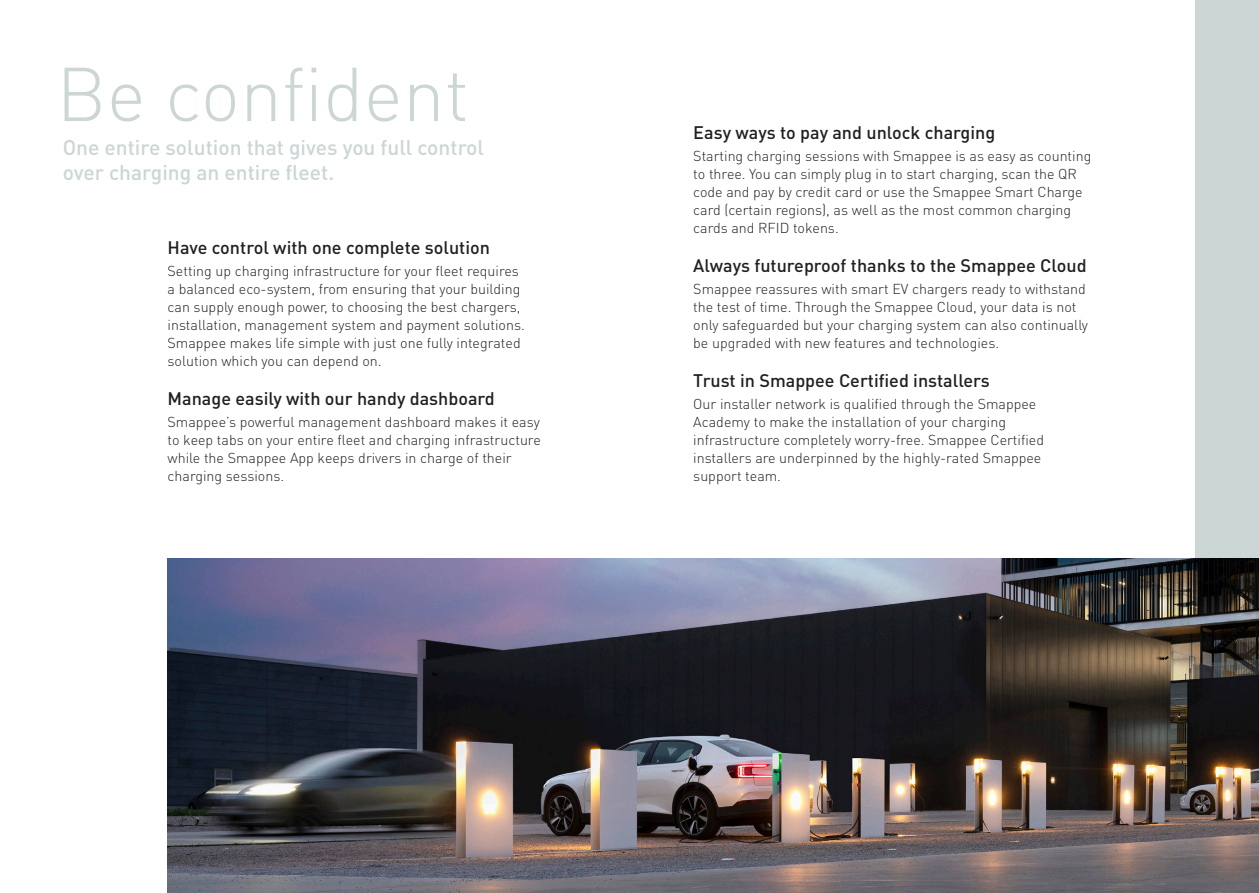
<style>
.page{position:relative;width:1259px;height:893px;background:#fff}
.page>*{position:absolute;margin:0;border:0;box-sizing:border-box;transform-origin:0 0}
.t1{font:300 75px "DIN Pro";color:#cbd6d5}
.t2{font:500 21px/25.2px "DIN Pro";color:#cbd6d5}
.t3{font:500 18px "DIN Pro";color:#231f20}
.t4{font:300 14.25px/18px "DIN Pro";color:#231f20}
</style>
<div class="page">
<div style="left:1195px;top:0;width:64px;height:893px;background:#cbd6d5"></div>
<img style="left:168px;top:559px;width:1091px;height:334px">
<p class="t1" style="left:56px;top:43px;width:414px">Be confident</p>
<p class="t2" style="left:63px;top:134px;width:423px">One entire solution that gives you full control over charging an entire fleet.</p>
<p class="t3" style="left:168px;top:235px;width:324px">Have control with one complete solution</p>
<p class="t4" style="left:168px;top:261px;width:359px">Setting up charging infrastructure for your fleet requires a balanced eco-system, from ensuring that your building can supply enough power, to choosing the best chargers, installation, management system and payment solutions.<br>Smappee makes life simple with just one fully integrated solution which you can depend on.</p>
<p class="t3" style="left:168px;top:386px;width:329px">Manage easily with our handy dashboard</p>
<p class="t4" style="left:168px;top:412px;width:375px">Smappee’s powerful management dashboard makes it easy to keep tabs on your entire fleet and charging infrastructure while the Smappee App keeps drivers in charge of their charging sessions.</p>
<p class="t3" style="left:693px;top:120px;width:303px">Easy ways to pay and unlock charging</p>
<p class="t4" style="left:693px;top:146px;width:400px">Starting charging sessions with Smappee is as easy as counting to three. You can simply plug in to start charging, scan the QR code and pay by credit card or use the Smappee Smart Charge card (certain regions), as well as the most common charging cards and RFID tokens.</p>
<p class="t3" style="left:693px;top:253px;width:395px">Always futureproof thanks to the Smappee Cloud</p>
<p class="t4" style="left:693px;top:279px;width:396px">Smappee reassures with smart EV chargers ready to withstand the test of time. Through the Smappee Cloud, your data is not only safeguarded but your charging system can also continually be upgraded with new features and technologies.</p>
<p class="t3" style="left:693px;top:368px;width:298px">Trust in Smappee Certified installers</p>
<p class="t4" style="left:693px;top:394px;width:352px">Our installer network is qualified through the Smappee Academy to make the installation of your charging infrastructure completely worry-free. Smappee Certified installers are underpinned by the highly-rated Smappee support team.</p>
</div>
